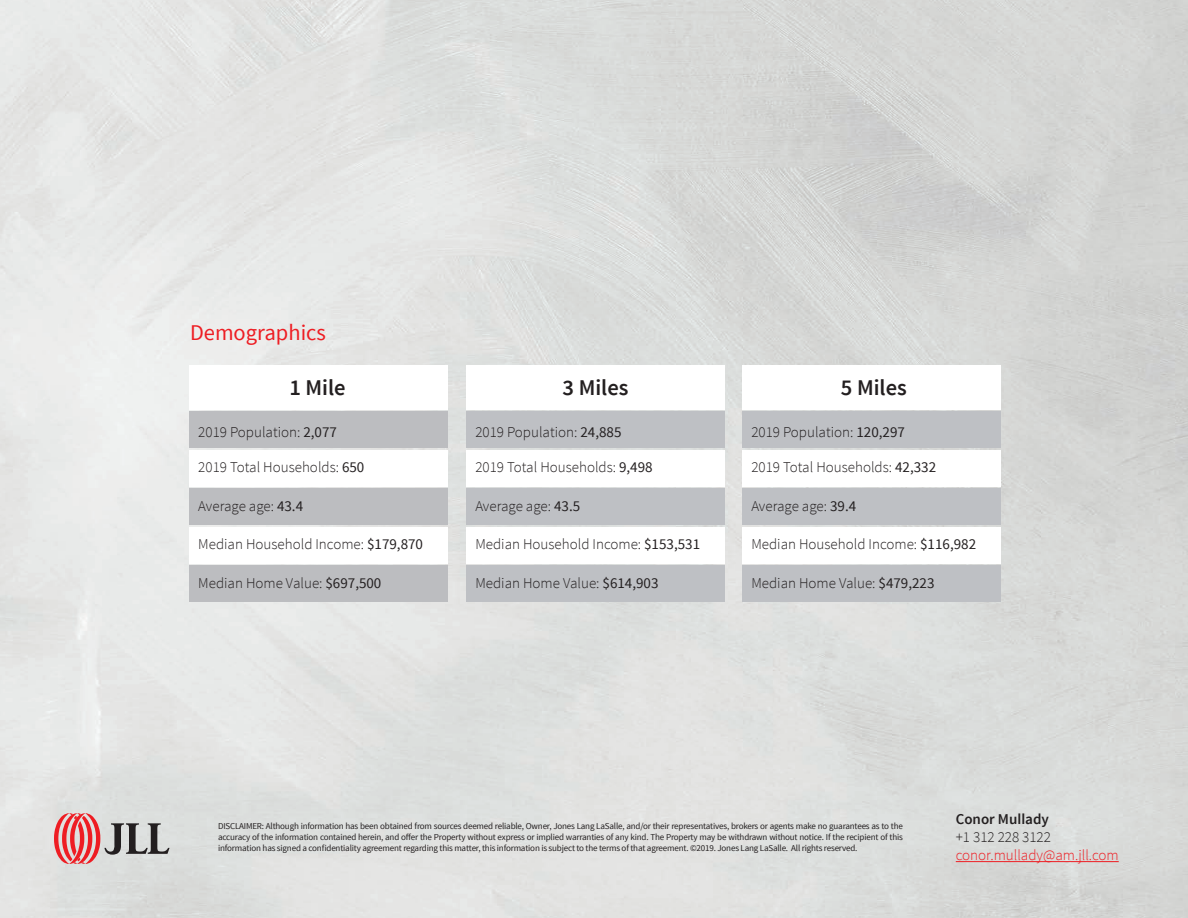
<style>
.page{position:relative;width:1188px;height:918px;background:#fff}
.page>*{position:absolute;margin:0;border:0;box-sizing:border-box;transform-origin:0 0}
.Property_Header{font:600 22.5px "Source Sans Pro";color:#231f20}
.Property_Header-2{font:22.5px "Source Sans Pro";color:#ee1d23}
.t1{font:300 15px "Source Sans Pro";color:#231f20}
.t2{font:300 15px "Source Sans Pro";color:#ee1d23}
.t3{font:600 15px "Source Sans Pro";color:#231f20}
.t4{font:9px/10.8px "Source Sans Pro";letter-spacing:-.02em;color:#231f20;text-align:justify}
.s1{font-weight:400}
</style>
<div class="page">
<img style="left:0;top:0;width:1188px;height:918px">
<svg style="left:54px;top:813px;width:116px;height:51px;background:#c8a0a0"></svg>
<div style="left:189px;top:411px;width:258px;height:37px;background:#bcbdc0"></div>
<div style="left:466px;top:411px;width:258px;height:37px;background:#bec0c4"></div>
<div style="left:742px;top:411px;width:258px;height:37px;background:#bec0c4"></div>
<div style="left:189px;top:365px;width:258px;height:44px;background:#fff"></div>
<div style="left:466px;top:365px;width:259px;height:44px;background:#fff"></div>
<div style="left:742px;top:365px;width:258px;height:44px;background:#fff"></div>
<div style="left:189px;top:488px;width:258px;height:37px;background:#bcbdc0"></div>
<div style="left:466px;top:488px;width:258px;height:37px;background:#bec0c4"></div>
<div style="left:742px;top:488px;width:258px;height:37px;background:#bec0c4"></div>
<div style="left:189px;top:565px;width:258px;height:37px;background:#bcbdc0"></div>
<div style="left:466px;top:565px;width:258px;height:37px;background:#bec0c4"></div>
<div style="left:742px;top:565px;width:258px;height:37px;background:#bec0c4"></div>
<div style="left:189px;top:450px;width:258px;height:37px;background:#fff"></div>
<div style="left:466px;top:450px;width:258px;height:37px;background:#fff"></div>
<div style="left:742px;top:450px;width:258px;height:37px;background:#fff"></div>
<div style="left:189px;top:527px;width:258px;height:37px;background:#fff"></div>
<div style="left:466px;top:527px;width:258px;height:37px;background:#fff"></div>
<div style="left:742px;top:527px;width:258px;height:37px;background:#fff"></div>
<hr style="left:956px;top:861px;width:163px;height:1px;background:#ee1d23">
<p class="Property_Header-2" style="left:190px;top:318px;width:137px">Demographics</p>
<p class="Property_Header" style="left:289px;top:373px;width:58px">1 Mile</p>
<p class="Property_Header" style="left:563px;top:373px;width:67px">3 Miles</p>
<p class="Property_Header" style="left:841px;top:373px;width:67px">5 Miles</p>
<p class="t1" style="left:198px;top:422px;width:140px">2019 Population: <span class="s1">2,077</span></p>
<p class="t1" style="left:475px;top:422px;width:148px">2019 Population: <span class="s1">24,885</span></p>
<p class="t1" style="left:751px;top:422px;width:155px">2019 Population: <span class="s1">120,297</span></p>
<p class="t1" style="left:198px;top:458px;width:168px">2019 Total Households: <span class="s1">650</span></p>
<p class="t1" style="left:475px;top:458px;width:179px">2019 Total Households: <span class="s1">9,498</span></p>
<p class="t1" style="left:751px;top:458px;width:186px">2019 Total Households: <span class="s1">42,332</span></p>
<p class="t1" style="left:198px;top:497px;width:106px">Average age: <span class="s1">43.4</span></p>
<p class="t1" style="left:475px;top:497px;width:106px">Average age: <span class="s1">43.5</span></p>
<p class="t1" style="left:751px;top:497px;width:106px">Average age: <span class="s1">39.4</span></p>
<p class="t1" style="left:198px;top:535px;width:226px">Median Household Income: <span class="s1">$179,870</span></p>
<p class="t1" style="left:475px;top:535px;width:226px">Median Household Income: <span class="s1">$153,531</span></p>
<p class="t1" style="left:751px;top:535px;width:226px">Median Household Income: <span class="s1">$116,982</span></p>
<p class="t1" style="left:198px;top:573px;width:185px">Median Home Value: <span class="s1">$697,500</span></p>
<p class="t1" style="left:475px;top:573px;width:185px">Median Home Value: <span class="s1">$614,903</span></p>
<p class="t1" style="left:751px;top:573px;width:185px">Median Home Value: <span class="s1">$479,223</span></p>
<p class="t4" style="left:218px;top:821px;width:686px">DISCLAIMER: Although information has been obtained from sources deemed reliable, Owner, Jones Lang LaSalle, and/or their representatives, brokers or agents make no guarantees as to the accuracy of the information contained herein, and offer the Property without express or implied warranties of any kind. The Property may be withdrawn without notice. If the recipient of this information has signed a confidentiality agreement regarding this matter, this information is subject to the terms of that agreement. ©2019. Jones Lang LaSalle. All rights reserved.</p>
<p class="t3" style="left:956px;top:810px;width:95px">Conor Mullady</p>
<p class="t1" style="left:956px;top:828px;width:97px">+1 312 228 3122</p>
<p class="t2" style="left:956px;top:846px;width:164px">conor.mullady@am.jll.com</p>
</div>
